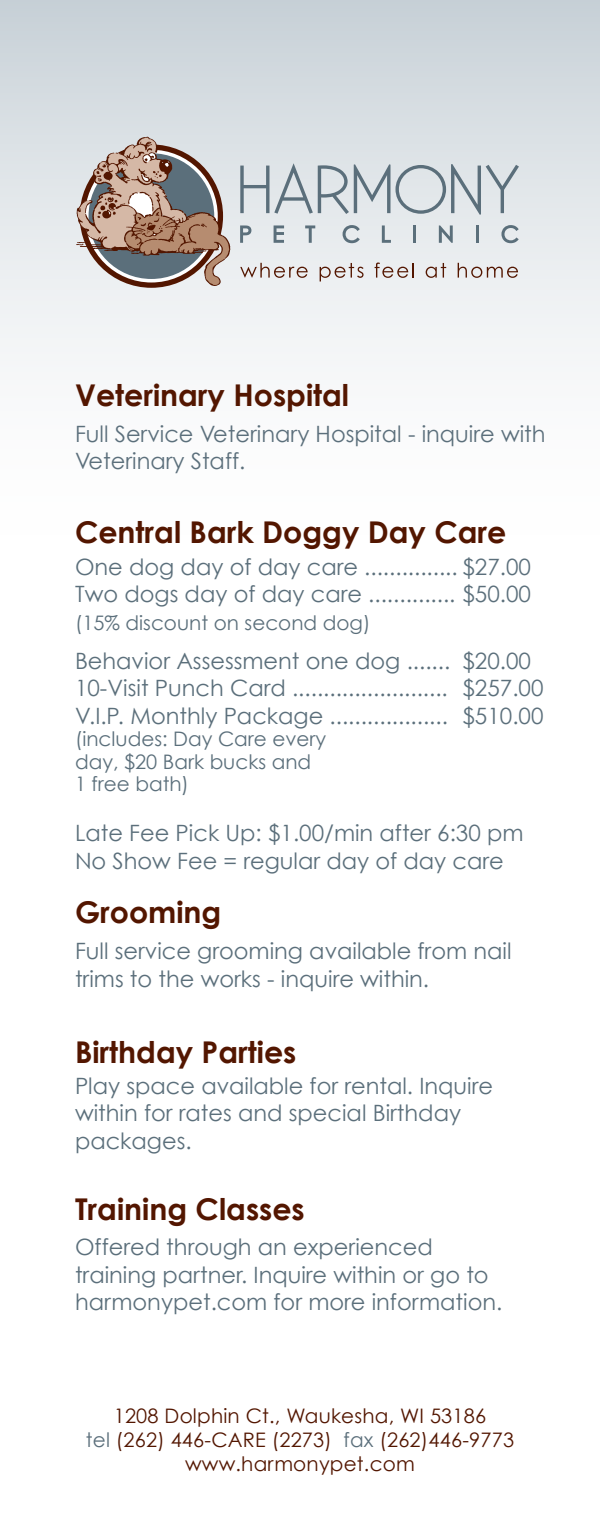
<style>
.page{position:relative;width:600px;height:1535px;background:#fff}
.page>*{position:absolute;margin:0;border:0;box-sizing:border-box;transform-origin:0 0}
.t1{font:700 30px "Century Gothic";color:#531600}
.t2{font:22.5px/27.5px "Century Gothic";color:#5b6f7b}
.t3{font:20px "Century Gothic";letter-spacing:.01em;color:#531600}
.t4{font:20px/22.5px "Century Gothic";color:#5b6f7b}
.s1{color:#5b6f7b}
</style>
<div class="page">
<div style="left:0;top:0;width:600px;height:544px;background:linear-gradient(to bottom,#ccd4da,#fff)"></div>
<svg style="left:76px;top:137px;width:154px;height:149px;background:#a99891"></svg>
<svg style="left:240px;top:163px;width:279px;height:52px;background:#c5cdd2"></svg>
<svg style="left:240px;top:225px;width:11px;height:18px"></svg>
<svg style="left:274px;top:225px;width:10px;height:18px"></svg>
<svg style="left:305px;top:225px;width:10px;height:18px"></svg>
<svg style="left:343px;top:225px;width:17px;height:18px"></svg>
<svg style="left:382px;top:225px;width:9px;height:18px"></svg>
<hr style="left:413px;top:225px;width:3px;height:18px;background:#5b6f7b">
<svg style="left:439px;top:225px;width:14px;height:18px"></svg>
<hr style="left:476px;top:225px;width:3px;height:18px;background:#5b6f7b">
<svg style="left:501px;top:225px;width:18px;height:18px"></svg>
<svg style="left:240px;top:263px;width:68px;height:15px"></svg>
<svg style="left:320px;top:263px;width:44px;height:18px"></svg>
<svg style="left:375px;top:262px;width:39px;height:16px"></svg>
<svg style="left:426px;top:263px;width:20px;height:15px"></svg>
<svg style="left:458px;top:263px;width:60px;height:15px"></svg>
<p class="t1" style="left:75px;top:376px;width:276px">Veterinary Hospital</p>
<p class="t2" style="left:75px;top:419px;width:472px">Full Service Veterinary Hospital - inquire with<br>Veterinary Staff.</p>
<p class="t1" style="left:75px;top:513px;width:433px">Central Bark Doggy Day Care</p>
<p class="t2" style="left:75px;top:553px;width:458px">One dog day of day care ............... $27.00<br>Two dogs day of day care .............. $50.00</p>
<p class="t4" style="left:75px;top:611px;width:297px">(15% discount on second dog)</p>
<p class="t2" style="left:75px;top:646px;width:470px">Behavior Assessment one dog ....... $20.00<br>10-Visit Punch Card ......................... $257.00<br>V.I.P. Monthly Package ................... $510.00</p>
<p class="t4" style="left:75px;top:727px;width:253px">(includes: Day Care every day, $20 Bark bucks and<br>1 free bath)</p>
<p class="t2" style="left:75px;top:819px;width:450px">Late Fee Pick Up: $1.00/min after 6:30 pm<br>No Show Fee = regular day of day care</p>
<p class="t1" style="left:75px;top:894px;width:148px">Grooming</p>
<p class="t2" style="left:75px;top:937px;width:438px">Full service grooming available from nail trims to the works - inquire within.</p>
<p class="t1" style="left:75px;top:1033px;width:223px">Birthday Parties</p>
<p class="t2" style="left:75px;top:1072px;width:420px">Play space available for rental. Inquire within for rates and special Birthday packages.</p>
<p class="t1" style="left:75px;top:1190px;width:231px">Training Classes</p>
<p class="t2" style="left:75px;top:1233px;width:429px">Offered through an experienced training partner. Inquire within or go to harmonypet.com for more information.</p>
<p class="t3" style="left:114px;top:1403px;width:374px">1208 Dolphin Ct., Waukesha, WI 53186</p>
<p class="t3" style="left:86px;top:1427px;width:430px"><span class="s1">tel</span> (262) 446-CARE (2273) <span class="s1">fax</span> (262)446-9773</p>
<p class="t3" style="left:185px;top:1451px;width:231px">www.harmonypet.com</p>
</div>
